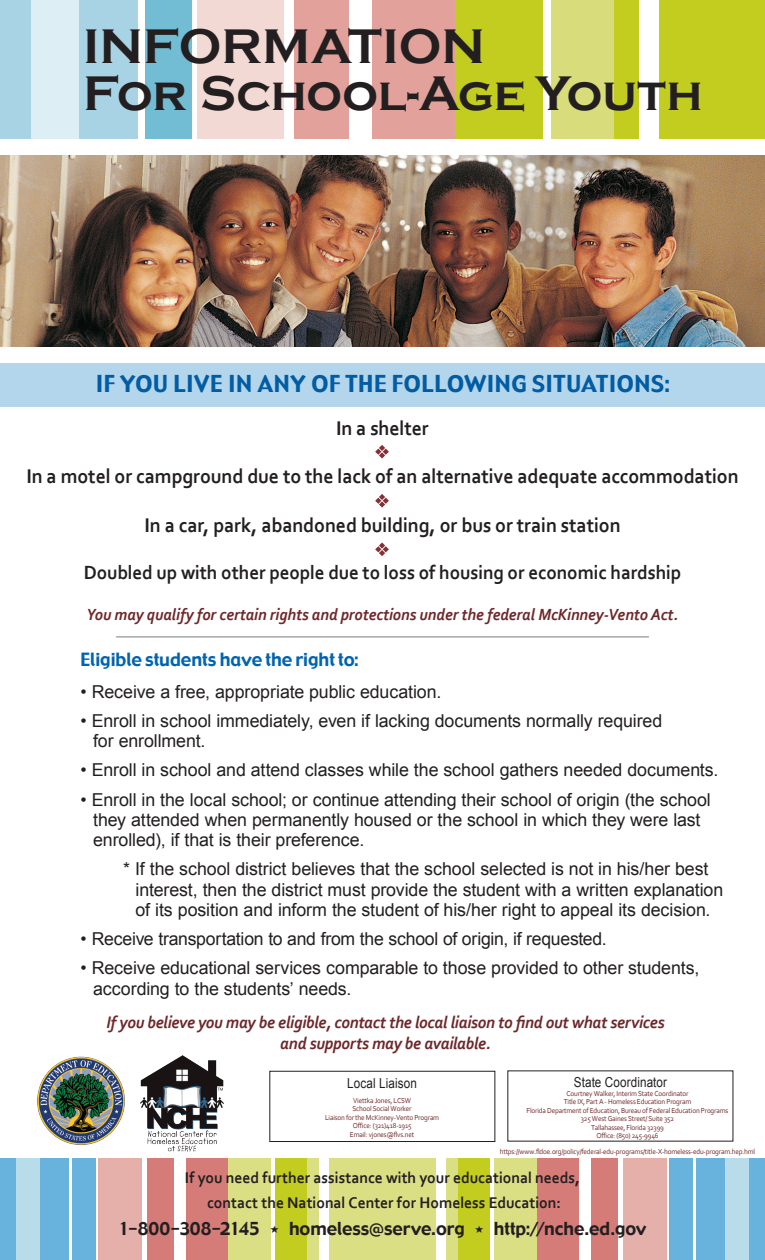
<style>
.page{position:relative;width:765px;height:1260px;background:#fff}
.page>*{position:absolute;margin:0;border:0;box-sizing:border-box;transform-origin:0 0}
.Body_text{font:700 50px "Copperplate Gothic";letter-spacing:-.005em;color:#231f20}
.Body_text-2{font:22.75px "Gadget";letter-spacing:.025em;color:#015ca3}
.Body_text-3{font:700 20.75px "Corbel";letter-spacing:-.005em;color:#231f20;scale:.95 1}
.Body_text-4{font:700 20px "Corbel";letter-spacing:-.005em;color:#231f20;scale:.95 1}
.Body_text-5{font:17.75px/20.2px "Arial";letter-spacing:-.005em;color:#231f20}
.Body_text-6{font:17.75px "Gadget";color:#0164b0}
.Body_text-7{font:italic 700 17.5px/21px "Corbel";letter-spacing:-.015em;color:#6d282b;text-align:center;scale:.95 1}
.Headline{font:17.5px "Gadget";color:#231f20}
.Body_text-8{font:italic 700 16.88px "Corbel";letter-spacing:-.005em;color:#6d282b;scale:.95 1}
.Headline-2{font:700 16.25px "Corbel";color:#231f20;scale:.96 1}
.Body_text-9{font:13.75px "Arial";letter-spacing:.01em;color:#231f20;scale:.85 1}
.t1{font:7.5px/8.5px "Corbel";letter-spacing:-.025em;color:#6e292c;text-align:center;scale:.95 1}
</style>
<div class="page">
<img style="left:0;top:155px;width:765px;height:192px">
<img style="left:140px;top:1056px;width:84px;height:95px">
<div style="left:270px;top:1071px;width:225px;height:71px;border:1px solid #231f20"></div>
<div style="left:294px;top:0;width:162px;height:139px;background:#e2a29b"></div>
<div style="left:455px;top:0;width:310px;height:139px;background:#c3cd1f"></div>
<div style="left:349px;top:0;width:23px;height:139px;background:#fff"></div>
<div style="left:639px;top:0;width:20px;height:139px;background:#fff"></div>
<div style="left:543px;top:0;width:9px;height:139px;background:#fff"></div>
<div style="left:552px;top:0;width:62px;height:139px;background:#d8dc7a"></div>
<div style="left:0;top:0;width:138px;height:139px;background:#a7d3e4"></div>
<div style="left:145px;top:0;width:47px;height:139px;background:#72bcd4"></div>
<div style="left:197px;top:0;width:87px;height:139px;background:#f3d9d3"></div>
<div style="left:32px;top:0;width:47px;height:139px;background:#ddeef4"></div>
<div style="left:537px;top:1159px;width:81px;height:101px;background:#d67c78"></div>
<div style="left:382px;top:1159px;width:155px;height:101px;background:#dbdf84"></div>
<div style="left:579px;top:1159px;width:11px;height:101px;background:#fff"></div>
<div style="left:436px;top:1159px;width:10px;height:101px;background:#fff"></div>
<div style="left:489px;top:1159px;width:5px;height:101px;background:#fff"></div>
<div style="left:458px;top:1159px;width:31px;height:101px;background:#c3cd1f"></div>
<div style="left:696px;top:1159px;width:69px;height:101px;background:#67b3dd"></div>
<div style="left:669px;top:1159px;width:24px;height:101px;background:#67b3dd"></div>
<div style="left:623px;top:1159px;width:44px;height:101px;background:#e6b0aa"></div>
<div style="left:726px;top:1159px;width:23px;height:101px;background:#b8dce9"></div>
<div style="left:147px;top:1159px;width:81px;height:101px;background:#d67c78"></div>
<div style="left:228px;top:1159px;width:154px;height:101px;background:#dbdf84"></div>
<div style="left:175px;top:1159px;width:11px;height:101px;background:#fff"></div>
<div style="left:320px;top:1159px;width:9px;height:101px;background:#fff"></div>
<div style="left:271px;top:1159px;width:5px;height:101px;background:#fff"></div>
<div style="left:276px;top:1159px;width:31px;height:101px;background:#c3cd1f"></div>
<div style="left:0;top:1159px;width:69px;height:101px;background:#67b3dd"></div>
<div style="left:72px;top:1159px;width:24px;height:101px;background:#67b3dd"></div>
<div style="left:98px;top:1159px;width:44px;height:101px;background:#e6b0aa"></div>
<div style="left:16px;top:1159px;width:23px;height:101px;background:#b8dce9"></div>
<div style="left:0;top:363px;width:765px;height:43px;background:#b3d6ed"></div>
<hr style="left:116px;top:636px;width:533px;height:2px;background:#939598">
<img style="left:37px;top:1056px;width:88px;height:88px">
<svg style="left:375px;top:445px;width:14px;height:14px"></svg>
<svg style="left:375px;top:494px;width:14px;height:14px"></svg>
<svg style="left:375px;top:542px;width:14px;height:14px"></svg>
<p class="Body_text" style="left:83px;top:19px;width:403px">INFORMATION</p>
<p class="Body_text" style="left:83px;top:66px;width:621px">For School-Age Youth</p>
<p class="Body_text-2" style="left:96px;top:369px;width:575px">IF YOU LIVE IN ANY OF THE FOLLOWING SITUATIONS:</p>
<p class="Body_text-3" style="left:336px;top:415px;width:99px">In a shelter</p>
<p class="Body_text-3" style="left:26px;top:464px;width:751px">In a motel or campground due to the lack of an alternative adequate accommodation</p>
<p class="Body_text-3" style="left:144px;top:512px;width:503px">In a car, park, abandoned building, or bus or train station</p>
<p class="Body_text-4" style="left:84px;top:560px;width:631px">Doubled up with other people due to loss of housing or economic hardship</p>
<p class="Body_text-8" style="left:87px;top:603px;width:624px">You may qualify for certain rights and protections under the federal McKinney-Vento Act.</p>
<p class="Body_text-6" style="left:81px;top:648px;width:279px">Eligible students have the right to:</p>
<p class="Body_text-5" style="left:81px;top:681px;width:362px">• Receive a free, appropriate public education.</p>
<p class="Body_text-5" style="left:93px;top:711px;width:571px;text-indent:-12px">• Enroll in school immediately, even if lacking documents normally required for enrollment.</p>
<p class="Body_text-5" style="left:81px;top:760px;width:639px">• Enroll in school and attend classes while the school gathers needed documents.</p>
<p class="Body_text-5" style="left:93px;top:789px;width:619px;text-indent:-12px">• Enroll in the local school; or continue attending their school of origin (the school they attended when permanently housed or the school in which they were last enrolled), if that is their preference.</p>
<p class="Body_text-5" style="left:136px;top:859px;width:589px;text-indent:-13px">* If the school district believes that the school selected is not in his/her best interest, then the district must provide the student with a written explanation of its position and inform the student of his/her right to appeal its decision.</p>
<p class="Body_text-5" style="left:81px;top:929px;width:528px">• Receive transportation to and from the school of origin, if requested.</p>
<p class="Body_text-5" style="left:93px;top:958px;width:608px;text-indent:-12px">• Receive educational services comparable to those provided to other students, according to the students’ needs.</p>
<p class="Body_text-7" style="left:106px;top:1012px;width:589px">If you believe you may be eligible, contact the local liaison to find out what services and supports may be available.</p>
<p class="Body_text-9" style="left:574px;top:1074px;width:111px">State Coordinator</p>
<p class="Body_text-9" style="left:347px;top:1074px;width:83px">Local Liaison</p>
<p class="t1" style="left:325px;top:1096px;width:122px">Viettka Jones, LCSW<br>School Social Worker<br>Liaison for the McKinney-Vento Program<br>Office: (321)418-1915<br>Email: vjones@flvs.net</p>
<p class="t1" style="left:527px;top:1089px;width:214px">Courtney Walker, Interim State Coordinator<br>Title IX, Part A - Homeless Education Program<br>Florida Department of Education, Bureau of Federal Education Programs 325 West Gaines Street/ Suite 352<br>Tallahassee, Florida 32399<br>Office: (850) 245-9946</p>
<p class="t1" style="left:500px;top:1148px;width:270px">https://www.fldoe.org/policy/federal-edu-programs/title-X-homeless-edu-program.hep.hml</p>
<p class="Headline-2" style="left:185px;top:1167px;width:413px">If you need further assistance with your educational needs,</p>
<p class="Headline-2" style="left:207px;top:1193px;width:370px">contact the National Center for Homeless Education:</p>
<p class="Headline" style="left:119px;top:1217px;width:529px">1-800-308-2145 * homeless@serve.org * http://nche.ed.gov</p>
</div>
